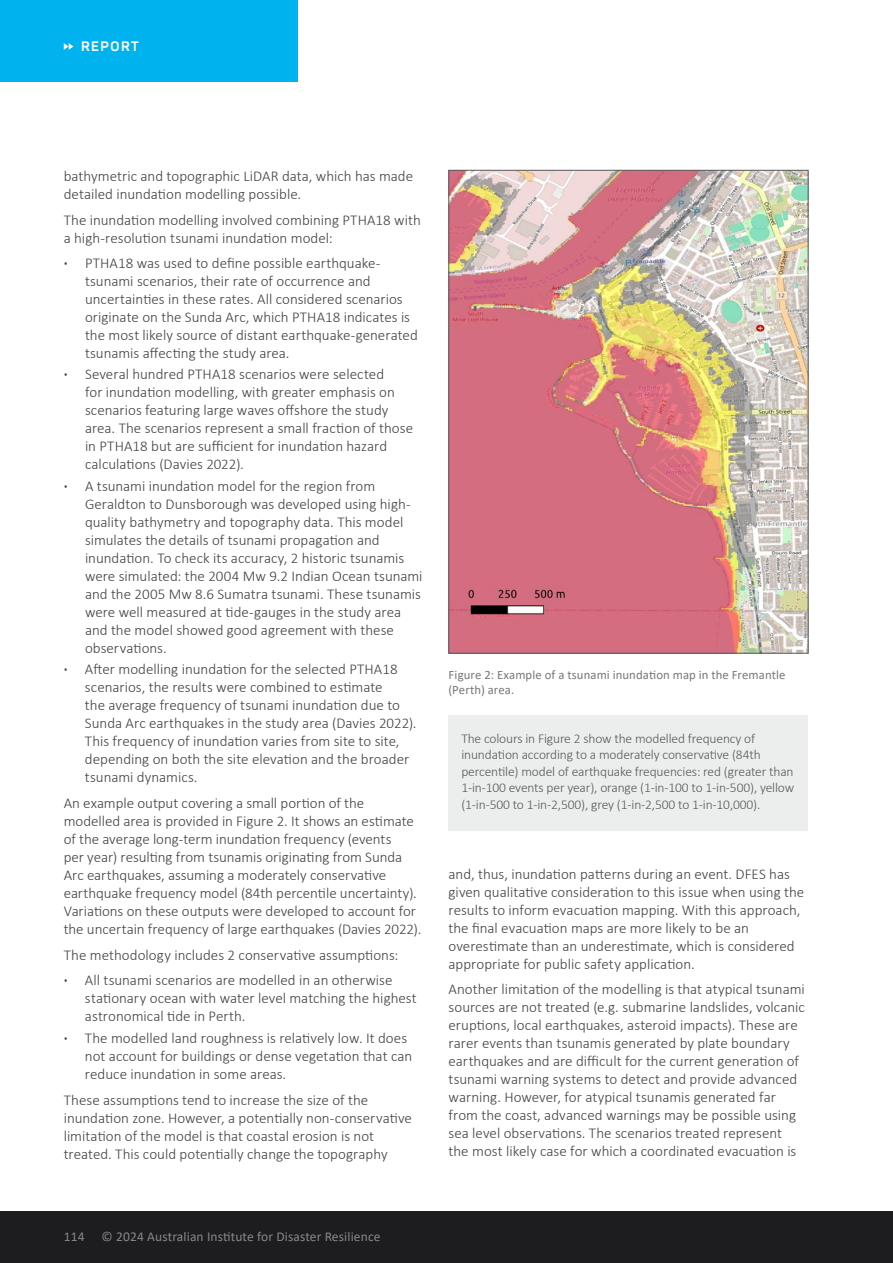
<style>
.page{position:relative;width:893px;height:1263px;background:#fff}
.page>*{position:absolute;margin:0;border:0;box-sizing:border-box;transform-origin:0 0}
.t1{font:300 15px/18px "Calibri";color:#414042}
.t2{font:300 13.5px/16.5px "Calibri";letter-spacing:-.01em;color:#58595b}
.t3{font:13.5px "Calibri";letter-spacing:.01em;color:#868788}
.t4{font:700 13.5px "Panton";letter-spacing:.11em;color:#fff}
.t5{font:12.75px/15px "Calibri";letter-spacing:.005em;color:#77787b}
.s1{font-weight:700}
</style>
<div class="page">
<div style="left:0;top:0;width:298px;height:81px;background:#00b3ef"></div>
<svg style="left:64px;top:43px;width:9px;height:7px"></svg>
<div style="left:0;top:1212px;width:893px;height:51px;background:#1d1d1f"></div>
<div style="left:449px;top:715px;width:359px;height:116px;background:#eceded"></div>
<img style="left:451px;top:172px;width:355px;height:479px">
<p class="t4" style="left:81px;top:38px;width:59px">REPORT</p>
<p class="t1" style="left:64px;top:167px;width:351px">bathymetric and topographic LiDAR data, which has made detailed inundation modelling possible.</p>
<p class="t1" style="left:64px;top:211px;width:358px">The inundation modelling involved combining PTHA18 with a high-resolution tsunami inundation model:</p>
<p class="t1" style="left:85px;top:254px;width:334px;text-indent:-21px"><span class="s1">·</span> PTHA18 was used to define possible earthquake&shy;tsunami scenarios, their rate of occurrence and uncertainties in these rates. All considered scenarios originate on the Sunda Arc, which PTHA18 indicates is the most likely source of distant earthquake-generated tsunamis affecting the study area.</p>
<p class="t1" style="left:85px;top:365px;width:330px;text-indent:-21px"><span class="s1">·</span> Several hundred PTHA18 scenarios were selected<br>for inundation modelling, with greater emphasis on scenarios featuring large waves offshore the study area. The scenarios represent a small fraction of those in PTHA18 but are sufficient for inundation hazard calculations (Davies 2022).</p>
<p class="t1" style="left:85px;top:476px;width:339px;text-indent:-21px"><span class="s1">·</span> A tsunami inundation model for the region from Geraldton to Dunsborough was developed using high&shy;quality bathymetry and topography data. This model simulates the details of tsunami propagation and inundation. To check its accuracy, 2 historic tsunamis were simulated: the 2004 Mw 9.2 Indian Ocean tsunami and the 2005 Mw 8.6 Sumatra tsunami. These tsunamis were well measured at tide-gauges in the study area and the model showed good agreement with these observations.</p>
<p class="t1" style="left:85px;top:660px;width:333px;text-indent:-21px"><span class="s1">·</span> After modelling inundation for the selected PTHA18 scenarios, the results were combined to estimate<br>the average frequency of tsunami inundation due to Sunda Arc earthquakes in the study area (Davies 2022).<br>This frequency of inundation varies from site to site, depending on both the site elevation and the broader tsunami dynamics.</p>
<p class="t1" style="left:64px;top:794px;width:359px">An example output covering a small portion of the modelled area is provided in Figure 2. It shows an estimate of the average long-term inundation frequency (events<br>per year) resulting from tsunamis originating from Sunda Arc earthquakes, assuming a moderately conservative earthquake frequency model (84th percentile uncertainty).<br>Variations on these outputs were developed to account for the uncertain frequency of large earthquakes (Davies 2022).</p>
<p class="t1" style="left:64px;top:942px;width:336px;line-height:25.5px">The methodology includes 2 conservative assumptions: <span class="s1">·</span> All tsunami scenarios are modelled in an otherwise</p>
<p class="t1" style="left:85px;top:989px;width:333px">stationary ocean with water level matching the highest astronomical tide in Perth.</p>
<p class="t1" style="left:85px;top:1028px;width:329px;text-indent:-21px"><span class="s1">·</span> The modelled land roughness is relatively low. It does not account for buildings or dense vegetation that can reduce inundation in some areas.</p>
<p class="t1" style="left:64px;top:1091px;width:350px">These assumptions tend to increase the size of the inundation zone. However, a potentially non-conservative limitation of the model is that coastal erosion is not treated. This could potentially change the topography</p>
<p class="t5" style="left:449px;top:667px;width:338px">Figure 2: Example of a tsunami inundation map in the Fremantle (Perth) area.</p>
<p class="t2" style="left:461px;top:730px;width:334px">The colours in Figure 2 show the modelled frequency of inundation according to a moderately conservative (84th percentile) model of earthquake frequencies: red (greater than 1-in-100 events per year), orange (1-in-100 to 1-in-500), yellow (1-in-500 to 1-in-2,500), grey (1-in-2,500 to 1-in-10,000).</p>
<p class="t1" style="left:449px;top:865px;width:357px">and, thus, inundation patterns during an event. DFES has given qualitative consideration to this issue when using the results to inform evacuation mapping. With this approach, the final evacuation maps are more likely to be an overestimate than an underestimate, which is considered appropriate for public safety application.</p>
<p class="t1" style="left:449px;top:980px;width:358px">Another limitation of the modelling is that atypical tsunami sources are not treated (e.g. submarine landslides, volcanic eruptions, local earthquakes, asteroid impacts). These are rarer events than tsunamis generated by plate boundary earthquakes and are difficult for the current generation of tsunami warning systems to detect and provide advanced warning. However, for atypical tsunamis generated far from the coast, advanced warnings may be possible using sea level observations. The scenarios treated represent the most likely case for which a coordinated evacuation is</p>
<p class="t3" style="left:64px;top:1227px;width:22px">114</p>
<p class="t3" style="left:102px;top:1227px;width:280px">© 2024 Australian Institute for Disaster Resilience</p>
</div>
